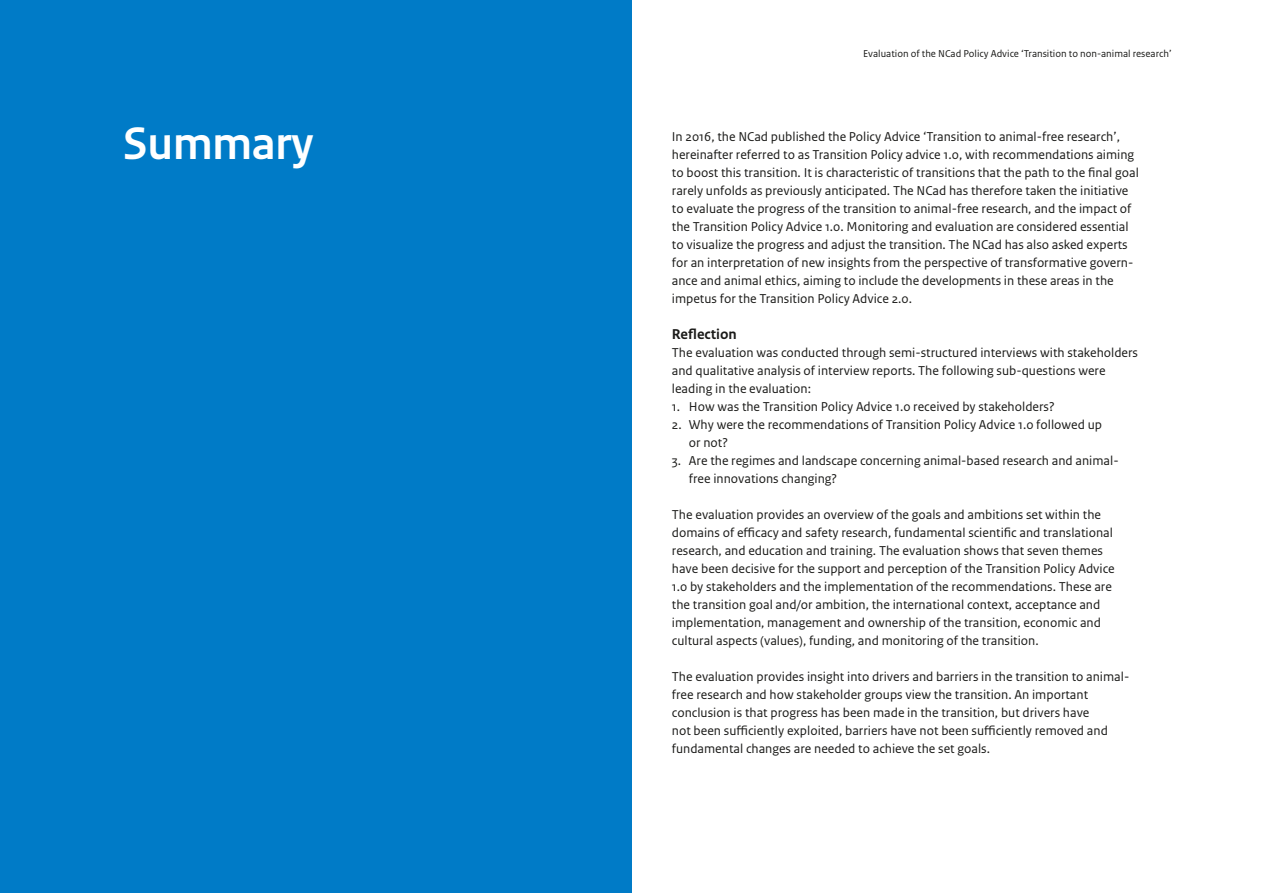
<style>
.page{position:relative;width:1263px;height:893px;background:#fff}
.page>*{position:absolute;margin:0;border:0;box-sizing:border-box;transform-origin:0 0}
.H2_RO_Kop{font:700 48px "Rijksoverheid Sans Heading";color:#fff}
.H3_RO_Alineakop_Sans_geenTOC{font:700 15px "Rijksoverheid Sans Text";color:#1a1a18}
.P_RO_Broodtekst_Sans_witregel{font:13.5px/18px "Rijksoverheid Sans Text";color:#1a1a18}
.P_RO_Broodtekst_Sans{font:13.5px/18px "Rijksoverheid Sans Text";color:#1a1a18}
.t1{font:10.5px "Rijksoverheid Sans Text Regular 3";color:#1a1a18}
</style>
<div class="page">
<div style="left:0;top:0;width:631px;height:893px;background:#007bc7"></div>
<p class="t1" style="left:863px;top:48px;width:310px">Evaluation of the NCad Policy Advice ‘Transition to non-animal research’</p>
<h2 class="H2_RO_Kop" style="left:123px;top:117px;width:191px">Summary</h2>
<p class="P_RO_Broodtekst_Sans_witregel" style="left:672px;top:128px;width:468px">In 2016, the NCad published the Policy Advice ‘Transition to animal-free research’, hereinafter referred to as Transition Policy advice 1.0, with recommendations aiming to boost this transition. It is characteristic of transitions that the path to the final goal rarely unfolds as previously anticipated. The NCad has therefore taken the initiative to evaluate the progress of the transition to animal-free research, and the impact of the Transition Policy Advice 1.0. Monitoring and evaluation are considered essential to visualize the progress and adjust the transition. The NCad has also asked experts for an interpretation of new insights from the perspective of transformative govern&shy;ance and animal ethics, aiming to include the developments in these areas in the impetus for the Transition Policy Advice 2.0.</p>
<h3 class="H3_RO_Alineakop_Sans_geenTOC" style="left:672px;top:326px;width:66px">Reflection</h3>
<p class="P_RO_Broodtekst_Sans" style="left:672px;top:344px;width:468px">The evaluation was conducted through semi-structured interviews with stakeholders and qualitative analysis of interview reports. The following sub-questions were leading in the evaluation:</p>
<p class="P_RO_Broodtekst_Sans_witregel" style="left:672px;top:398px;width:384px">1. How was the Transition Policy Advice 1.0 received by stakeholders?</p>
<p class="P_RO_Broodtekst_Sans_witregel" style="left:689px;top:416px;width:415px;text-indent:-17px">2. Why were the recommendations of Transition Policy Advice 1.0 followed up or not?</p>
<p class="P_RO_Broodtekst_Sans_witregel" style="left:689px;top:452px;width:431px;text-indent:-17px">3. Are the regimes and landscape concerning animal-based research and animal&shy;free innovations changing?</p>
<p class="P_RO_Broodtekst_Sans_witregel" style="left:672px;top:506px;width:444px">The evaluation provides an overview of the goals and ambitions set within the domains of efficacy and safety research, fundamental scientific and translational research, and education and training. The evaluation shows that seven themes have been decisive for the support and perception of the Transition Policy Advice 1.0 by stakeholders and the implementation of the recommendations. These are the transition goal and/or ambition, the international context, acceptance and implementation, management and ownership of the transition, economic and cultural aspects (values), funding, and monitoring of the transition.</p>
<p class="P_RO_Broodtekst_Sans_witregel" style="left:672px;top:668px;width:459px">The evaluation provides insight into drivers and barriers in the transition to animal&shy;free research and how stakeholder groups view the transition. An important conclusion is that progress has been made in the transition, but drivers have<br>not been sufficiently exploited, barriers have not been sufficiently removed and fundamental changes are needed to achieve the set goals.</p>
</div>
